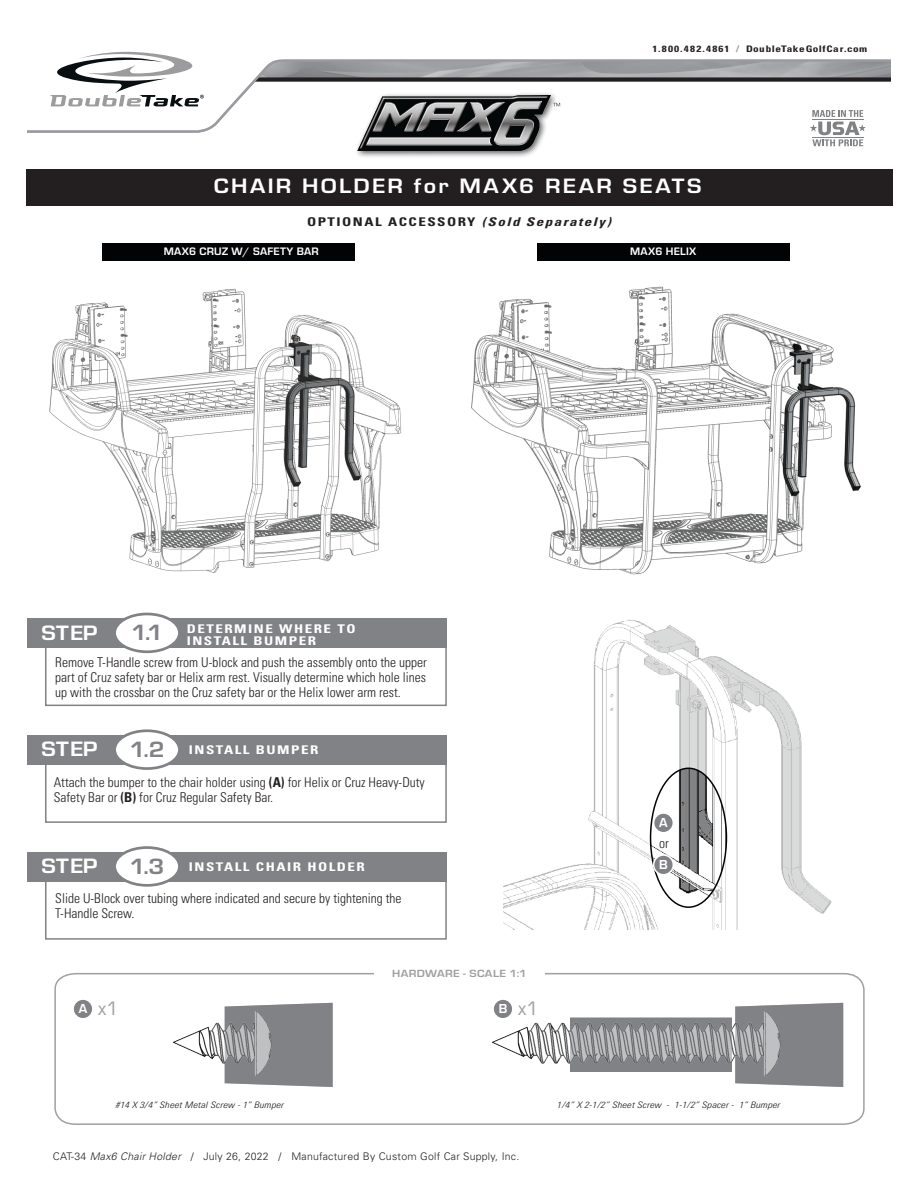
<style>
.page{position:relative;width:918px;height:1188px;background:#fff}
.page>*{position:absolute;margin:0;border:0;box-sizing:border-box;transform-origin:0 0}
.t1{font:700 22.95px "Eurostile";color:#808285;scale:1.11 1}
.t2{font:700 21.6px "Eurostile";letter-spacing:.09em;color:#fff;scale:1.11 1}
.t3{font:18px "Eurostile";color:#9ea0a2}
.t4{font:300 condensed 13.5px/15px "Univers LT Pro";color:#231f20}
.t5{font:700 condensed 12px/12px "Univers LT Pro";letter-spacing:.1em;color:#fff;scale:1.25 1}
.t6{font:700 condensed 12px "Univers LT Pro";letter-spacing:.1em;color:#231f20;scale:1.25 1}
.t7{font:600 12px "Eurostile";color:#fff}
.t8{font:700 11.25px "Eurostile";letter-spacing:.02em;color:#fff}
.t9{font:700 10.8px "Eurostile";letter-spacing:.035em;color:#9ea0a2;scale:1.11 1}
.t10{font:300 10.5px "Univers LT Pro 45";letter-spacing:.025em;color:#231f20}
.t11{font:700 condensed 9px "Univers LT Pro";letter-spacing:.045em;color:#231f20;scale:1.25 1}
.t12{font:italic 300 condensed 8.85px "Univers LT Pro";letter-spacing:.01em;color:#231f20;scale:1.18 1}
.s1{color:#9a9b9e}
.s2{font-style:italic}
.s3{font-family:"Eurostile";font-stretch:normal;font-size:22.95px;color:#808285}
.s4{font-weight:700}
.s5{font-weight:600;font-size:12px;color:#fff}
</style>
<div class="page">
<div style="left:45px;top:854px;width:402px;height:86px;background:#fff;border:2px solid #808285"></div>
<div style="left:27px;top:852px;width:420px;height:30px;background:#808285"></div>
<div style="left:115px;top:848px;width:64px;height:37px;background:#fff;border-radius:50%"></div>
<div style="left:113px;top:846px;width:68px;height:41px;border:3px solid #808285;border-radius:50%"></div>
<div style="left:45px;top:737px;width:402px;height:86px;background:#fff;border:2px solid #808285"></div>
<div style="left:27px;top:735px;width:420px;height:30px;background:#808285"></div>
<div style="left:115px;top:731px;width:64px;height:38px;background:#fff;border-radius:50%"></div>
<div style="left:113px;top:729px;width:68px;height:41px;border:3px solid #808285;border-radius:50%"></div>
<img style="left:49px;top:288px;width:353px;height:285px">
<img style="left:471px;top:286px;width:390px;height:289px">
<img style="left:503px;top:619px;width:329px;height:311px">
<img style="left:651px;top:768px;width:75px;height:139px">
<div style="left:650px;top:768px;width:77px;height:140px;border:2px solid #020304;border-radius:50%"></div>
<svg style="left:54px;top:973px;width:811px;height:152px"></svg>
<div style="left:374px;top:965px;width:171px;height:16px;background:#fff"></div>
<img style="left:173px;top:1011px;width:52px;height:68px">
<img style="left:493px;top:1011px;width:242px;height:68px">
<svg style="left:85px;top:52px;width:88px;height:5px"></svg>
<svg style="left:27px;top:57px;width:864px;height:76px"></svg>
<div style="left:355px;top:91px;width:204px;height:68px;background:#231f20;opacity:.75"></div>
<img style="left:358px;top:95px;width:193px;height:56px">
<svg style="left:553px;top:103px;width:7px;height:3px"></svg>
<svg style="left:810px;top:110px;width:56px;height:36px"></svg>
<div style="left:103px;top:244px;width:252px;height:17px;background:#020304"></div>
<div style="left:537px;top:244px;width:252px;height:17px;background:#020304"></div>
<svg style="left:735px;top:1003px;width:108px;height:84px"></svg>
<svg style="left:570px;top:1018px;width:162px;height:54px"></svg>
<svg style="left:225px;top:1003px;width:108px;height:84px"></svg>
<div style="left:26px;top:169px;width:866px;height:36px;background:#231f20"></div>
<div style="left:45px;top:620px;width:402px;height:86px;background:#fff;border:2px solid #808285"></div>
<div style="left:27px;top:619px;width:420px;height:29px;background:#808285"></div>
<div style="left:115px;top:614px;width:64px;height:38px;background:#fff;border-radius:50%"></div>
<div style="left:113px;top:613px;width:68px;height:40px;border:3px solid #808285;border-radius:50%"></div>
<div style="left:73px;top:999px;width:20px;height:20px;background:#808285;border-radius:50%"></div>
<div style="left:72px;top:998px;width:22px;height:22px;border:2px solid #fff;border-radius:50%"></div>
<div style="left:493px;top:999px;width:20px;height:20px;background:#808285;border-radius:50%"></div>
<div style="left:492px;top:998px;width:22px;height:22px;border:2px solid #fff;border-radius:50%"></div>
<div style="left:654px;top:813px;width:19px;height:20px;background:#808285;border-radius:50%"></div>
<div style="left:653px;top:812px;width:21px;height:21px;border:2px solid #fff;border-radius:50%"></div>
<div style="left:654px;top:855px;width:19px;height:20px;background:#808285;border-radius:50%"></div>
<div style="left:653px;top:854px;width:21px;height:21px;border:2px solid #fff;border-radius:50%"></div>
<p class="t11" style="left:653px;top:43px;width:173px">1.800.482.4861 <span class="s1">/</span> DoubleTakeGolfCar.com</p>
<h2 class="t2" style="left:214px;top:170px;width:441px">CHAIR HOLDER for MAX6 REAR SEATS</h2>
<p class="t6" style="left:307px;top:214px;width:245px">OPTIONAL ACCESSORY <span class="s2">(Sold Separately)</span></p>
<p class="t8" style="left:164px;top:244px;width:157px">MAX6 CRUZ W/ SAFETY BAR</p>
<p class="t8" style="left:630px;top:244px;width:68px">MAX6 HELIX</p>
<p class="t5" style="left:187px;top:622px;width:137px">DETERMINE WHERE TO<br>INSTALL BUMPER</p>
<h2 class="t2" style="left:42px;top:617px;width:52px">STEP</h2>
<h1 class="t1" style="left:131px;top:616px;width:30px">1.1</h1>
<p class="t4" style="left:55px;top:654px;width:373px;text-align:justify">Remove T-Handle screw from U-block and push the assembly onto the upper part of Cruz safety bar or Helix arm rest. Visually determine which hole lines up with the crossbar on the Cruz safety bar or the Helix lower arm rest.</p>
<h2 class="t2" style="left:42px;top:734px;width:52px">STEP</h2>
<p class="t5" style="left:129px;top:744px;width:153px"><span class="s3">1.2</span> INSTALL BUMPER</p>
<p class="t4" style="left:54px;top:774px;width:373px">Attach the bumper to the chair holder using <span class="s4">(A)</span> for Helix or Cruz Heavy-Duty<br>Safety Bar or <span class="s4">(B)</span> for Cruz Regular Safety Bar.</p>
<h2 class="t2" style="left:42px;top:851px;width:52px">STEP</h2>
<p class="t5" style="left:129px;top:860px;width:190px"><span class="s3">1.3</span> INSTALL CHAIR HOLDER</p>
<p class="t4" style="left:55px;top:890px;width:348px">Slide U-Block over tubing where indicated and secure by tightening the<br>T-Handle Screw.</p>
<p class="t9" style="left:392px;top:966px;width:123px">HARDWARE - SCALE 1:1</p>
<h3 class="t3" style="left:79px;top:998px;width:41px"><span class="s5">A</span> x1</h3>
<h3 class="t3" style="left:499px;top:998px;width:42px"><span class="s5">B</span> x1</h3>
<p class="t7" style="left:659px;top:815px;width:10px">A</p>
<p class="t7" style="left:659px;top:857px;width:10px">B</p>
<p class="t4" style="left:659px;top:835px;width:11px">or</p>
<p class="t12" style="left:115px;top:1099px;width:144px">#14 X 3/4” Sheet Metal Screw - 1” Bumper</p>
<p class="t12" style="left:557px;top:1099px;width:191px">1/4” X 2-1/2” Sheet Screw - 1-1/2” Spacer - 1” Bumper</p>
<p class="t10" style="left:53px;top:1149px;width:468px">CAT-34 <span class="s2">Max6 Chair Holder</span> / July 26, 2022 / Manufactured By Custom Golf Car Supply, Inc.</p>
</div>
